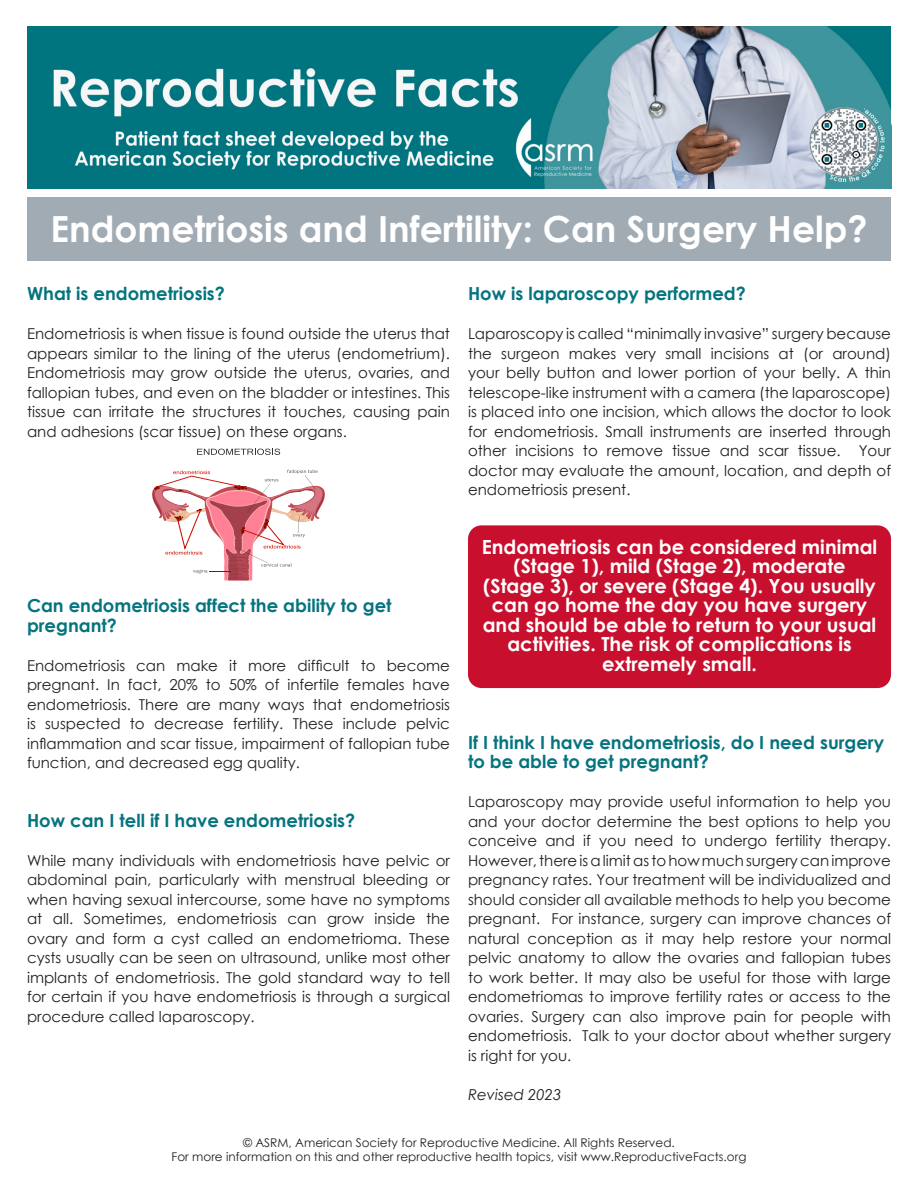
<style>
.page{position:relative;width:918px;height:1188px;background:#fff}
.page>*{position:absolute;margin:0;border:0;box-sizing:border-box;transform-origin:0 0}
.Main_Title{font:700 36px "Century Gothic";color:#fff}
.Red_Summary{font:700 19.5px/19.5px "Century Gothic";color:#fff;text-align:center}
.Subheading{font:700 18px/19.5px "Century Gothic";color:#05747f}
.Main_Body{font:700 18px "Century Gothic";color:#05747f}
.Main_Body-2{font:15px/19.5px "Century Gothic";color:#231f20;text-align:justify}
.Main_Body-3{font:italic 15px "Century Gothic";color:#231f20}
.t1{font:12px/14.4px "Century Gothic";color:#231f20;text-align:center}
</style>
<div class="page">
<div style="left:27px;top:197px;width:864px;height:64px;background:#a1abb4"></div>
<div style="left:468px;top:525px;width:423px;height:163px;background:#c8102e;border-radius:14px"></div>
<img style="left:27px;top:27px;width:864px;height:162px">
<svg style="left:197px;top:449px;width:83px;height:6px"></svg>
<svg style="left:152px;top:470px;width:173px;height:110px"></svg>
<p class="Main_Title" style="left:50px;top:201px;width:819px">Endometriosis and Infertility: Can Surgery Help?</p>
<p class="Main_Body" style="left:27px;top:280px;width:199px">What is endometriosis?</p>
<p class="Main_Body-2" style="left:27px;top:324px;width:425px">Endometriosis is when tissue is found outside the uterus that appears similar to the lining of the uterus (endometrium).<br>Endometriosis may grow outside the uterus, ovaries, and fallopian tubes, and even on the bladder or intestines. This tissue can irritate the structures it touches, causing pain and adhesions (scar tissue) on these organs.</p>
<p class="Subheading" style="left:468px;top:283px;width:279px">How is laparoscopy performed?</p>
<p class="Main_Body-2" style="left:468px;top:324px;width:425px">Laparoscopy is called “minimally invasive” surgery because the surgeon makes very small incisions at (or around) your belly button and lower portion of your belly. A thin telescope-like instrument with a camera (the laparoscope) is placed into one incision, which allows the doctor to look for endometriosis. Small instruments are inserted through other incisions to remove tissue and scar tissue. Your doctor may evaluate the amount, location, and depth of endometriosis present.</p>
<p class="Subheading" style="left:27px;top:595px;width:366px">Can endometriosis affect the ability to get pregnant?</p>
<p class="Main_Body-2" style="left:27px;top:655px;width:425px">Endometriosis can make it more difficult to become pregnant. In fact, 20% to 50% of infertile females have endometriosis. There are many ways that endometriosis is suspected to decrease fertility. These include pelvic inflammation and scar tissue, impairment of fallopian tube function, and decreased egg quality.</p>
<p class="Subheading" style="left:27px;top:809px;width:330px">How can I tell if I have endometriosis?</p>
<p class="Main_Body-2" style="left:27px;top:850px;width:425px">While many individuals with endometriosis have pelvic or abdominal pain, particularly with menstrual bleeding or when having sexual intercourse, some have no symptoms at all. Sometimes, endometriosis can grow inside the ovary and form a cyst called an endometrioma. These cysts usually can be seen on ultrasound, unlike most other implants of endometriosis. The gold standard way to tell for certain if you have endometriosis is through a surgical procedure called laparoscopy.</p>
<p class="Red_Summary" style="left:482px;top:536px;width:397px">Endometriosis can be considered minimal (Stage 1), mild (Stage 2), moderate (Stage 3), or severe (Stage 4). You usually can go home the day you have surgery and should be able to return to your usual activities. The risk of complications is extremely small.</p>
<p class="Subheading" style="left:468px;top:731px;width:418px">If I think I have endometriosis, do I need surgery to be able to get pregnant?</p>
<p class="Main_Body-2" style="left:468px;top:792px;width:425px">Laparoscopy may provide useful information to help you and your doctor determine the best options to help you conceive and if you need to undergo fertility therapy.<br>However, there is a limit as to how much surgery can improve pregnancy rates. Your treatment will be individualized and should consider all available methods to help you become pregnant. For instance, surgery can improve chances of natural conception as it may help restore your normal pelvic anatomy to allow the ovaries and fallopian tubes to work better. It may also be useful for those with large endometriomas to improve fertility rates or access to the ovaries. Surgery can also improve pain for people with endometriosis. Talk to your doctor about whether surgery is right for you.</p>
<p class="Main_Body-3" style="left:468px;top:1084px;width:95px">Revised 2023</p>
<p class="t1" style="left:172px;top:1135px;width:576px">© ASRM, American Society for Reproductive Medicine. All Rights Reserved.<br>For more information on this and other reproductive health topics, visit www.ReproductiveFacts.org</p>
</div>
